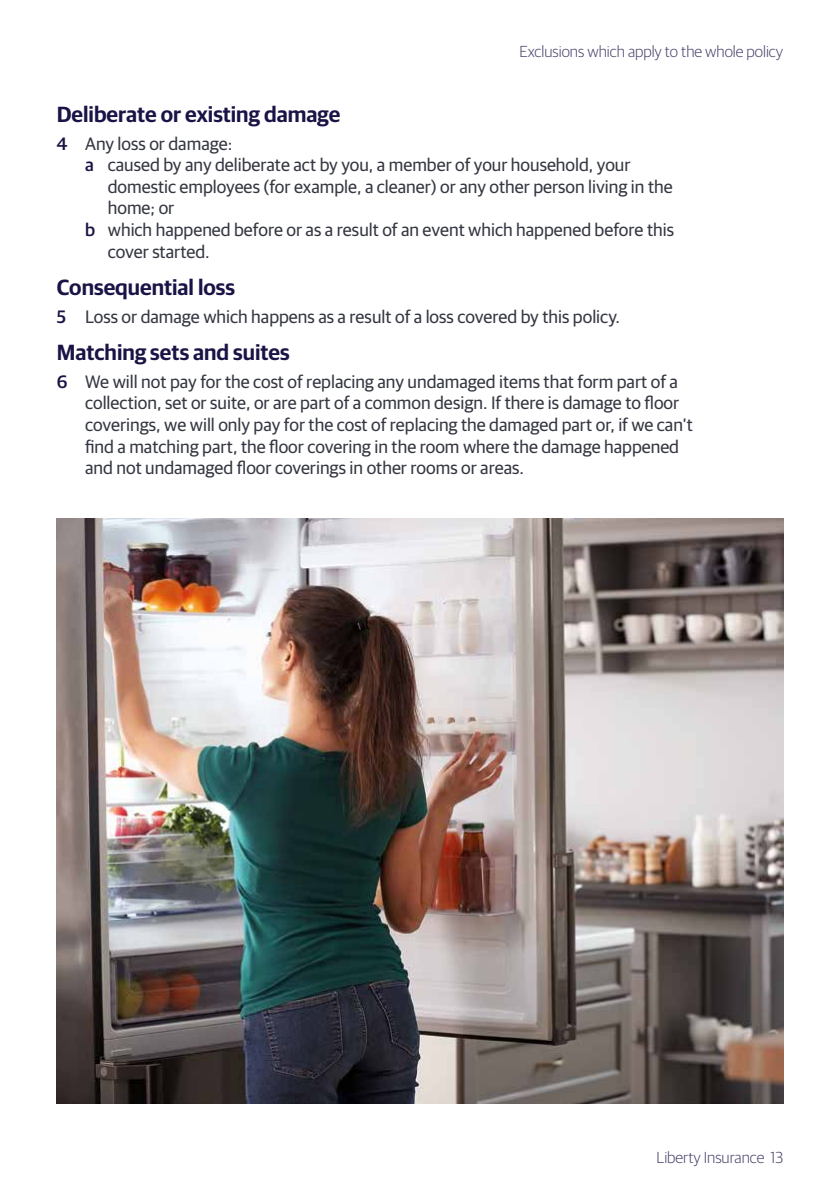
<style>
.page{position:relative;width:840px;height:1191px;background:#fff}
.page>*{position:absolute;margin:0;border:0;box-sizing:border-box;transform-origin:0 0}
.t1{font:600 22px "Guardian Sans";color:#1a1446}
.t2{font:18px/21.6px "Guardian Sans";color:#343741}
.t3{font:300 16px "Guardian Sans";color:#48436b}
.s1{font-weight:500;color:#1a1446}
</style>
<div class="page">
<img style="left:57px;top:519px;width:725px;height:584px">
<p class="t3" style="left:519px;top:40px;width:265px">Exclusions which apply to the whole policy</p>
<p class="t1" style="left:57px;top:98px;width:285px">Deliberate or existing damage</p>
<p class="t2" style="left:57px;top:131px;width:177px"><span class="s1">4</span> Any loss or damage:</p>
<p class="t2" style="left:85px;top:153px;width:546px"><span class="s1">a</span> caused by any deliberate act by you, a member of your household, your</p>
<p class="t2" style="left:108px;top:174px;width:566px">domestic employees (for example, a cleaner) or any other person living in the</p>
<p class="t2" style="left:108px;top:196px;width:68px">home; or</p>
<p class="t2" style="left:85px;top:218px;width:590px"><span class="s1">b</span> which happened before or as a result of an event which happened before this</p>
<p class="t2" style="left:108px;top:239px;width:103px">cover started.</p>
<p class="t1" style="left:57px;top:271px;width:180px">Consequential loss</p>
<p class="t2" style="left:57px;top:304px;width:564px"><span class="s1">5</span> Loss or damage which happens as a result of a loss covered by this policy.</p>
<p class="t1" style="left:57px;top:336px;width:234px">Matching sets and suites</p>
<p class="t2" style="left:85px;top:369px;width:609px;text-indent:-28px"><span class="s1">6</span> We will not pay for the cost of replacing any undamaged items that form part of a collection, set or suite, or are part of a common design. If there is damage to floor coverings, we will only pay for the cost of replacing the damaged part or, if we can’t find a matching part, the floor covering in the room where the damage happened and not undamaged floor coverings in other rooms or areas.</p>
<p class="t3" style="left:656px;top:1146px;width:128px">Liberty Insurance 13</p>
</div>
